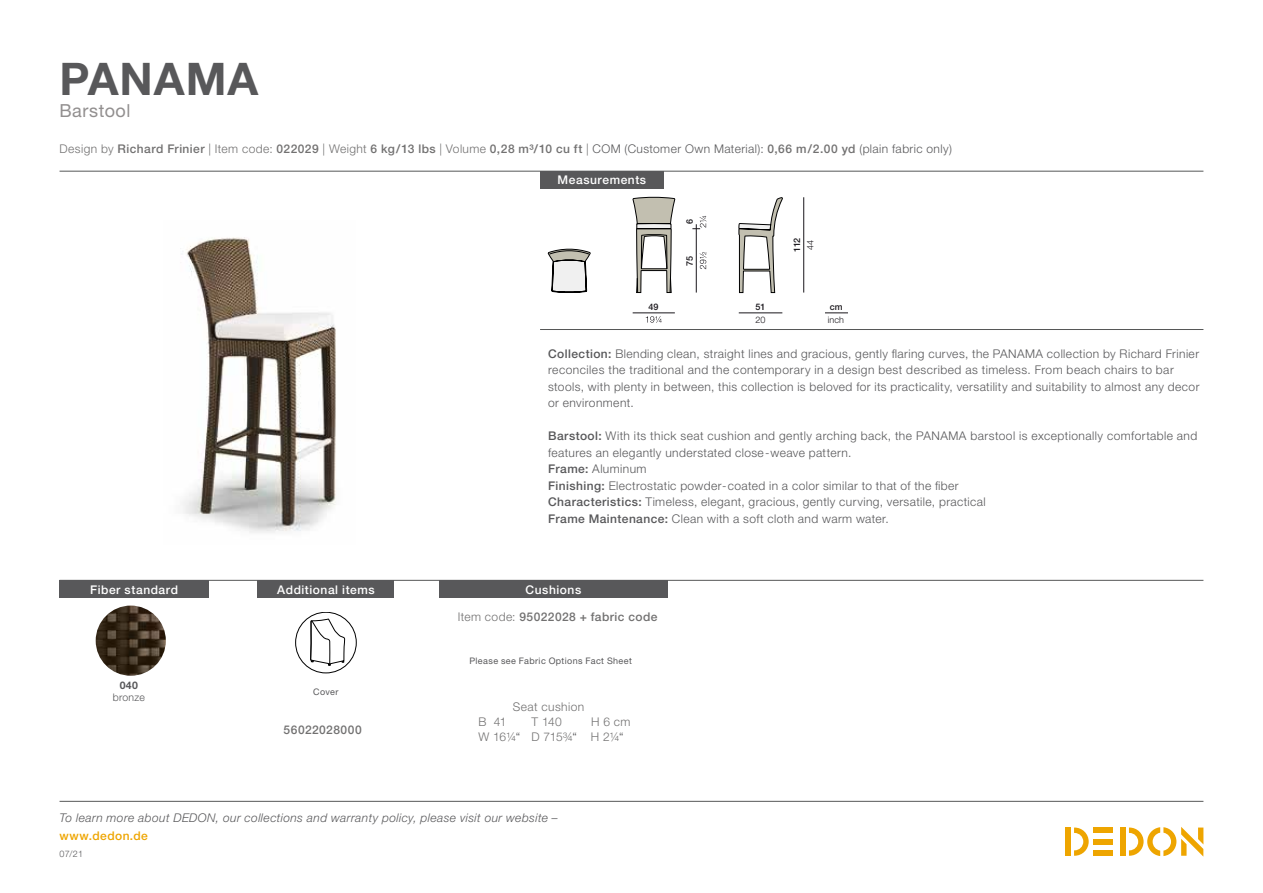
<style>
.page{position:relative;width:1263px;height:893px;background:#fff}
.page>*{position:absolute;margin:0;border:0;box-sizing:border-box;transform-origin:0 0}
.t1{font:700 45px "Helvetica Neue LT";letter-spacing:.02em;color:#58585a}
.t2{font:18px "Helvetica Neue LT";letter-spacing:.03em;color:#928f8f}
.t3{font:300 12px/16.5px "Helvetica Neue LT";letter-spacing:.035em;color:#58585a}
.t4{font:500 12px "Helvetica Neue LT";letter-spacing:.035em;color:#727171}
.t5{font:italic 300 12px "Helvetica Neue LT";letter-spacing:.035em;color:#58585a}
.t6{font:500 12px "Helvetica Neue LT";letter-spacing:.045em;color:#fff}
.t7{font:300 12px/15px "Helvetica Neue LT";letter-spacing:.01em;color:#727171}
.t8{font:300 12px "Helvetica Neue LT";letter-spacing:.03em;color:#727171}
.t9{font:500 12px "Helvetica Neue LT";letter-spacing:.035em;color:#eea500}
.t10{font:300 10.5px "Helvetica Neue LT";letter-spacing:.02em;color:#58585a}
.t11{font:700 10.5px "Helvetica Neue LT";color:#58585a}
.t12{font:9px "Helvetica Neue LT";letter-spacing:.045em;color:#58585a}
.t13{font:500 9px "Helvetica Neue LT";color:#1a171c}
.t14{font:300 9px "Helvetica Neue LT";color:#1a171c}
.t15{font:300 9px "Helvetica Neue LT";color:#58585a}
.s1{font-weight:300}
.s2{font-weight:300;color:#58585a}
.s3{font-weight:500}
.s4{color:#58585a}
</style>
<div class="page">
<div style="left:1120px;top:827px;width:5px;height:29px;background:#eea500"></div>
<div style="left:1094px;top:827px;width:19px;height:6px;background:#eea500"></div>
<div style="left:1094px;top:850px;width:19px;height:6px;background:#eea500"></div>
<div style="left:1094px;top:839px;width:19px;height:5px;background:#eea500"></div>
<svg style="left:1074px;top:827px;width:15px;height:29px"></svg>
<div style="left:1065px;top:827px;width:6px;height:29px;background:#eea500"></div>
<svg style="left:1129px;top:827px;width:74px;height:29px"></svg>
<hr style="left:60px;top:801px;width:1143px;height:1px;background:#565757">
<img style="left:182px;top:237px;width:154px;height:296px">
<hr style="left:60px;top:580px;width:1143px;height:1px;background:#565757">
<hr style="left:60px;top:171px;width:1143px;height:1px;background:#565757">
<hr style="left:540px;top:329px;width:663px;height:1px;background:#565757">
<div style="left:540px;top:171px;width:124px;height:17px;background:#58585a"></div>
<svg style="left:825px;top:313px;width:23px;height:1px"></svg>
<hr style="left:739px;top:313px;width:43px;height:1px;background:#1a171c">
<hr style="left:803px;top:197px;width:1px;height:96px;background:#1a171c">
<hr style="left:696px;top:224px;width:1px;height:69px;background:#1a171c">
<svg style="left:692px;top:216px;width:14px;height:13px"></svg>
<svg style="left:700px;top:252px;width:6px;height:17px"></svg>
<svg style="left:739px;top:197px;width:44px;height:96px"></svg>
<svg style="left:633px;top:170px;width:42px;height:153px"></svg>
<svg style="left:548px;top:248px;width:43px;height:45px"></svg>
<div style="left:258px;top:580px;width:136px;height:18px;background:#58585a"></div>
<div style="left:295px;top:612px;width:61px;height:61px;border:1px solid #000;border-radius:50%"></div>
<svg style="left:310px;top:619px;width:35px;height:47px"></svg>
<div style="left:439px;top:581px;width:229px;height:17px;background:#58585a"></div>
<div style="left:60px;top:580px;width:149px;height:18px;background:#58585a"></div>
<img style="left:96px;top:606px;width:70px;height:70px;border-radius:35px">
<h1 class="t1" style="left:60px;top:51px;width:200px">PANAMA</h1>
<h2 class="t2" style="left:60px;top:100px;width:72px">Barstool</h2>
<p class="t4" style="left:60px;top:142px;width:894px"><span class="s1">Design by</span> Richard Frinier <span class="s1">| Item code:</span> 022029 <span class="s1">| Weight</span> 6 kg/13 lbs <span class="s1">| Volume</span> 0,28 m³/10 cu ft <span class="s1">|</span> <span class="s2">COM (Customer Own Material):</span> 0,66 m/2.00 yd <span class="s2">(plain fabric only)</span></p>
<p class="t6" style="left:558px;top:173px;width:90px">Measurements</p>
<p class="t13" style="left:648px;top:301px;width:12px">49</p>
<p class="t13" style="left:684px;top:224px;width:7px;rotate:-90deg">6</p>
<p class="t13" style="left:684px;top:266px;width:12px;rotate:-90deg">75</p>
<p class="t13" style="left:755px;top:301px;width:12px">51</p>
<p class="t14" style="left:755px;top:314px;width:12px">20</p>
<p class="t13" style="left:792px;top:252px;width:16px;rotate:-90deg">112</p>
<p class="t14" style="left:805px;top:250px;width:12px;rotate:-90deg">44</p>
<p class="t13" style="left:830px;top:301px;width:14px">cm</p>
<p class="t14" style="left:828px;top:314px;width:18px">inch</p>
<p class="t6" style="left:90px;top:582px;width:89px">Fiber standard</p>
<p class="t11" style="left:120px;top:679px;width:20px">040</p>
<p class="t10" style="left:113px;top:691px;width:33px">bronze</p>
<p class="t6" style="left:277px;top:582px;width:99px">Additional items</p>
<p class="t12" style="left:313px;top:686px;width:27px">Cover</p>
<p class="t4" style="left:284px;top:722px;width:80px">56022028000</p>
<p class="t3" style="left:548px;top:345px;width:653px"><span class="s3">Collection:</span> Blending clean, straight lines and gracious, gently flaring curves, the PANAMA collection by Richard Frinier reconciles the traditional and the contemporary in a design best described as timeless. From beach chairs to bar stools, with plenty in between, this collection is beloved for its practicality, versatility and suitability to almost any decor or environment.</p>
<p class="t3" style="left:548px;top:427px;width:651px"><span class="s3">Barstool:</span> With its thick seat cushion and gently arching back, the PANAMA barstool is exceptionally comfortable and features an elegantly understated close-weave pattern.<br><span class="s3">Frame:</span> Aluminum<br><span class="s3">Finishing:</span> Electrostatic powder-coated in a color similar to that of the fiber<br><span class="s3">Characteristics:</span> Timeless, elegant, gracious, gently curving, versatile, practical<br><span class="s3">Frame Maintenance:</span> Clean with a soft cloth and warm water.</p>
<p class="t6" style="left:526px;top:582px;width:57px">Cushions</p>
<p class="t4" style="left:458px;top:610px;width:201px"><span class="s1">Item code:</span> 95022028 + fabric code</p>
<p class="t12" style="left:469px;top:656px;width:164px">Please see Fabric Options Fact Sheet</p>
<p class="t8" style="left:513px;top:699px;width:73px">Seat cushion</p>
<p class="t7" style="left:479px;top:714px;width:154px;text-indent:113px">H 6 cm<br>W 16¼<span class="s4">“</span> D 715¾<span class="s4">“</span> H 2¼<span class="s4">“</span></p>
<p class="t8" style="left:479px;top:714px;width:29px">B 41</p>
<p class="t8" style="left:532px;top:714px;width:32px">T 140</p>
<p class="t5" style="left:60px;top:811px;width:500px">To learn more about DEDON, our collections and warranty policy, please visit our website –</p>
<p class="t9" style="left:60px;top:829px;width:90px">www.dedon.de</p>
<p class="t15" style="left:60px;top:848px;width:25px">07/21</p>
</div>
